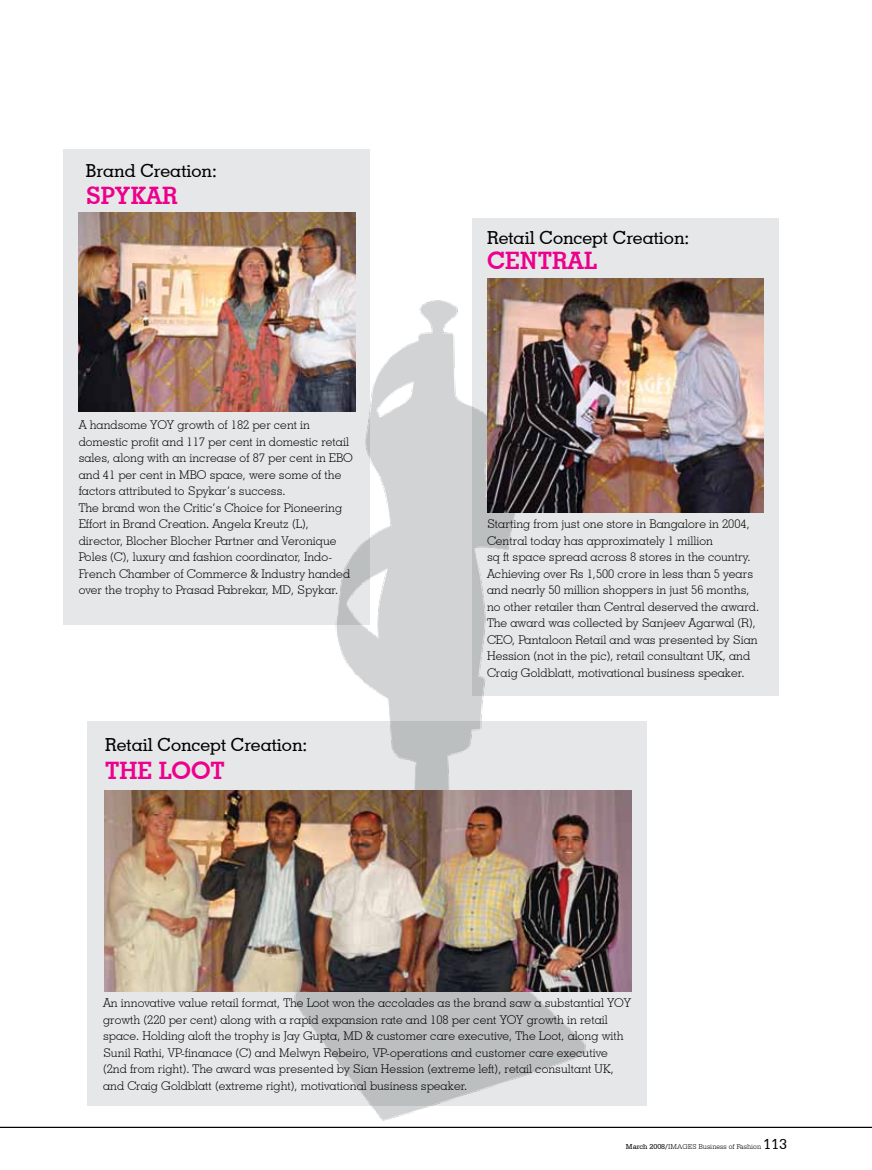
<style>
.page{position:relative;width:872px;height:1170px;background:#fff}
.page>*{position:absolute;margin:0;border:0;box-sizing:border-box;transform-origin:0 0}
.t1{font:700 24px "Geometric Slab 703 BT";color:#ec008c}
.t2{font:500 18px "Geometric Slab 703 BT";color:#000}
.t3{font:300 12px/16.5px "Geometric Slab 703 BT";color:#000}
.t4{font:300 7.5px "Serifa BT";color:#000}
.s1{font-weight:400}
.s2{font-weight:400;font-size:15px}
</style>
<div class="page">
<hr style="left:0;top:1126px;width:872px;height:1px;background:#000">
<img style="left:288px;top:300px;width:302px;height:821px">
<div style="left:64px;top:149px;width:306px;height:475px;background:#e6e7e8"></div>
<svg style="left:87px;top:721px;width:559px;height:384px;background:#dadbdc"></svg>
<img style="left:79px;top:213px;width:276px;height:198px">
<img style="left:104px;top:790px;width:527px;height:201px">
<div style="left:472px;top:218px;width:306px;height:477px;background:#e6e7e8"></div>
<img style="left:487px;top:278px;width:276px;height:234px">
<h2 class="t2" style="left:86px;top:160px;width:133px">Brand Creation:</h2>
<h1 class="t1" style="left:86px;top:181px;width:93px">SPYKAR</h1>
<p class="t3" style="left:79px;top:416px;width:276px">A handsome YOY growth of 182 per cent in domestic profit and 117 per cent in domestic retail sales, along with an increase of 87 per cent in EBO and 41 per cent in MBO space, were some of the factors attributed to Spykar’s success.<br>The brand won the Critic’s Choice for Pioneering Effort in Brand Creation. Angela Kreutz (L), director, Blocher Blocher Partner and Veronique Poles (C), luxury and fashion coordinator, Indo-French Chamber of Commerce &amp; Industry handed over the trophy to Prasad Pabrekar, MD, Spykar.</p>
<h2 class="t2" style="left:105px;top:733px;width:204px">Retail Concept Creation:</h2>
<h1 class="t1" style="left:105px;top:755px;width:115px">THE LOOT</h1>
<h2 class="t2" style="left:487px;top:227px;width:204px">Retail Concept Creation:</h2>
<h1 class="t1" style="left:487px;top:246px;width:97px">CENTRAL</h1>
<p class="t3" style="left:487px;top:515px;width:274px">Starting from just one store in Bangalore in 2004, Central today has approximately 1 million<br>sq ft space spread across 8 stores in the country.<br>Achieving over Rs 1,500 crore in less than 5 years and nearly 50 million shoppers in just 56 months, no other retailer than Central deserved the award.<br>The award was collected by Sanjeev Agarwal (R), CEO, Pantaloon Retail and was presented by Sian Hession (not in the pic), retail consultant UK, and Craig Goldblatt, motivational business speaker.</p>
<p class="t3" style="left:103px;top:994px;width:529px">An innovative value retail format, The Loot won the accolades as the brand saw a substantial YOY growth (220 per cent) along with a rapid expansion rate and 108 per cent YOY growth in retail space. Holding aloft the trophy is Jay Gupta, MD &amp; customer care executive, The Loot, along with Sunil Rathi, VP-finanace (C) and Melwyn Rebeiro, VP-operations and customer care executive (2nd from right). The award was presented by Sian Hession (extreme left), retail consultant UK, and Craig Goldblatt (extreme right), motivational business speaker.</p>
<p class="t4" style="left:626px;top:1141px;width:162px"><span class="s1">March 2008/</span>IMAGES Business of Fashion <span class="s2">113</span></p>
</div>
